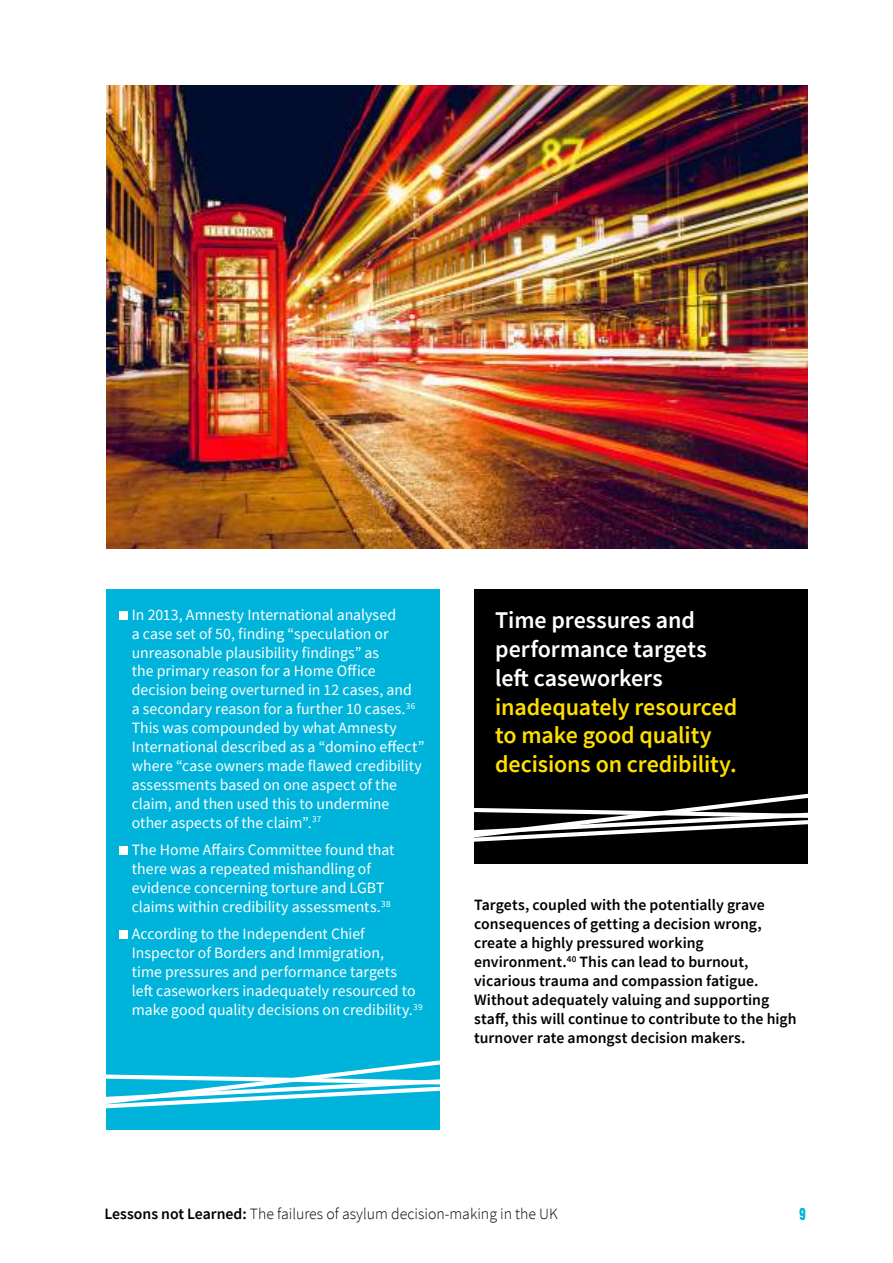
<style>
.page{position:relative;width:893px;height:1263px;background:#fff}
.page>*{position:absolute;margin:0;border:0;box-sizing:border-box;transform-origin:0 0}
.t1{font:600 24px/28.8px "Source Sans Pro";letter-spacing:-.005em;color:#ffdf00}
.t2{font:600 24px/28.8px "Source Sans Pro";letter-spacing:-.005em;color:#fff}
.t3{font:15.75px/18.9px "Source Sans Pro";color:#fff}
.t4{font:600 15.75px/18.9px "Source Sans Pro";color:#000}
.t5{font:300 15.75px "Source Sans Pro";color:#000}
.t6{font:700 15px "Formula Condensed";color:#00b3db}
.s1{font-weight:600}
</style>
<div class="page">
<div style="left:106px;top:589px;width:334px;height:541px;background:#00b3db"></div>
<div style="left:474px;top:589px;width:334px;height:274px;background:#000"></div>
<svg style="left:474px;top:793px;width:334px;height:49px"></svg>
<svg style="left:106px;top:1060px;width:334px;height:48px"></svg>
<div style="left:119px;top:611px;width:8px;height:9px;background:#fff"></div>
<div style="left:119px;top:846px;width:8px;height:9px;background:#fff"></div>
<div style="left:119px;top:931px;width:8px;height:8px;background:#fff"></div>
<img style="left:106px;top:85px;width:702px;height:464px">
<p class="t3" style="left:132px;top:605px;width:294px">In 2013, Amnesty International analysed<br>a case set of 50, finding “speculation or unreasonable plausibility findings” as<br>the primary reason for a Home Office decision being overturned in 12 cases, and<br>a secondary reason for a further 10 cases.<sup>36<br></sup>This was compounded by what Amnesty International described as a “domino effect” where “case owners made flawed credibility assessments based on one aspect of the claim, and then used this to undermine other aspects of the claim”.<sup>37</sup></p>
<p class="t3" style="left:132px;top:840px;width:264px">The Home Affairs Committee found that there was a repeated mishandling of evidence concerning torture and LGBT claims within credibility assessments.<sup>38</sup></p>
<p class="t3" style="left:132px;top:924px;width:292px">According to the Independent Chief Inspector of Borders and Immigration,<br>time pressures and performance targets<br>left caseworkers inadequately resourced to make good quality decisions on credibility.<sup>39</sup></p>
<h1 class="t2" style="left:495px;top:606px;width:213px">Time pressures and performance targets left caseworkers</h1>
<h1 class="t1" style="left:495px;top:692px;width:244px">inadequately resourced to make good quality decisions on credibility.</h1>
<p class="t4" style="left:474px;top:895px;width:324px">Targets, coupled with the potentially grave consequences of getting a decision wrong, create a highly pressured working environment.<sup>40</sup> This can lead to burnout, vicarious trauma and compassion fatigue.<br>Without adequately valuing and supporting staff, this will continue to contribute to the high turnover rate amongst decision makers.</p>
<p class="t5" style="left:105px;top:1204px;width:455px"><span class="s1">Lessons not Learned:</span> The failures of asylum decision-making in the UK</p>
<p class="t6" style="left:799px;top:1205px;width:8px">9</p>
</div>
